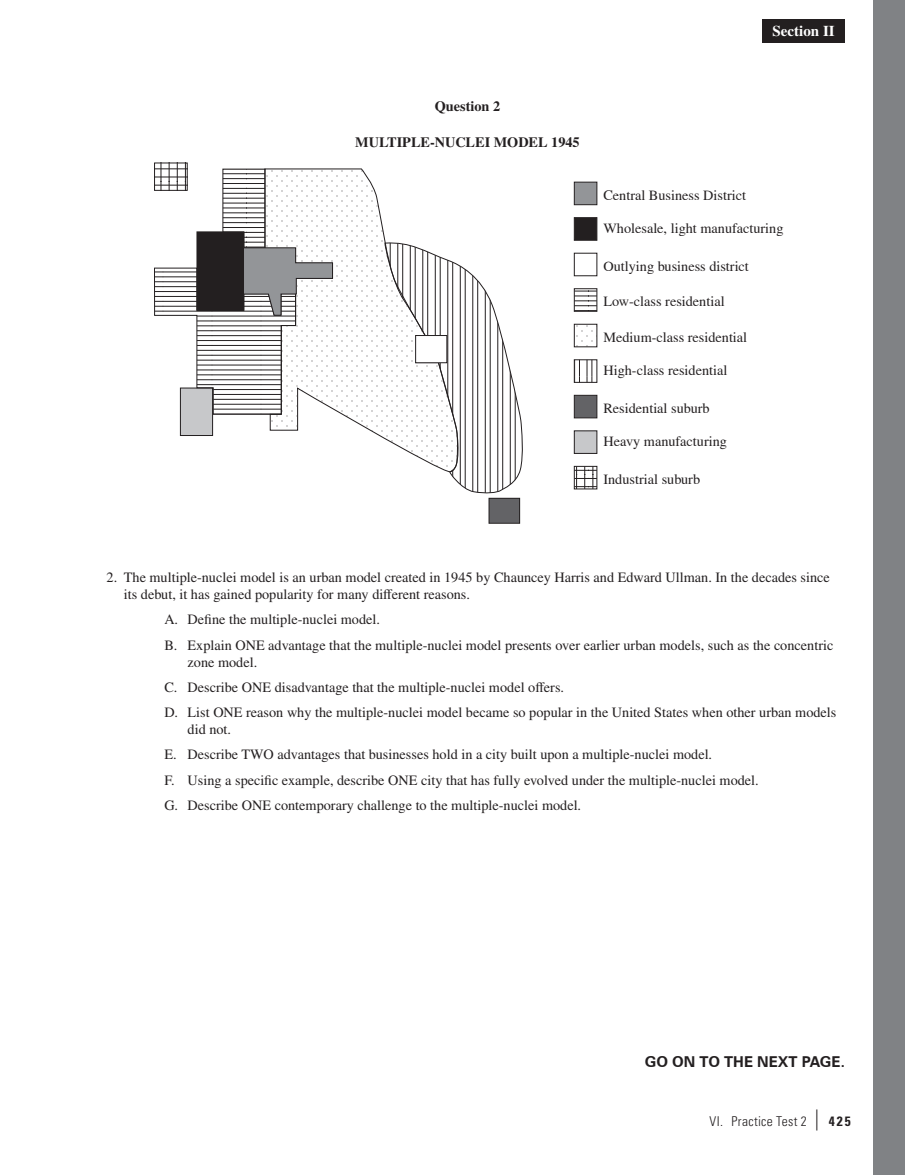
<style>
.page{position:relative;width:905px;height:1175px;background:#fff}
.page>*{position:absolute;margin:0;border:0;box-sizing:border-box;transform-origin:0 0}
.t1{font:700 15px "Zurich BT";color:#231f20}
.t2{font:700 15px "Times LT Pro";color:#fff}
.t3{font:14.25px/25.2px "Times LT Pro";color:#231f20}
.t4{font:14.25px "Times";color:#231f20}
.t5{font:700 14.25px "Times LT Pro";color:#231f20}
.t6{font:300 condensed 13.5px "Univers LT Pro";letter-spacing:.025em;color:#231f20}
.s1{font-weight:400;font-size:21px}
.s2{font-weight:700}
</style>
<div class="page">
<div style="left:873px;top:0;width:31px;height:1174px;background:#808285"></div>
<div style="left:762px;top:20px;width:82px;height:23px;background:#231f20"></div>
<div style="left:574px;top:182px;width:23px;height:23px;background:#939598"></div>
<div style="left:574px;top:182px;width:23px;height:23px;border:1px solid #231f20"></div>
<div style="left:574px;top:218px;width:23px;height:22px;background:#231f20"></div>
<div style="left:574px;top:217px;width:23px;height:24px;border:1px solid #231f20"></div>
<div style="left:574px;top:253px;width:23px;height:23px;border:1px solid #231f20"></div>
<svg style="left:574px;top:289px;width:23px;height:22px"></svg>
<div style="left:574px;top:288px;width:23px;height:24px;border:1px solid #231f20"></div>
<svg style="left:574px;top:324px;width:23px;height:23px"></svg>
<div style="left:574px;top:324px;width:23px;height:23px;border:1px solid #231f20"></div>
<svg style="left:160px;top:165px;width:26px;height:3px"></svg>
<div style="left:154px;top:163px;width:34px;height:28px;border:1px solid #231f20"></div>
<div style="left:180px;top:388px;width:32px;height:47px;background:#c7c8ca"></div>
<div style="left:180px;top:388px;width:33px;height:48px;border:1px solid #231f20"></div>
<svg style="left:269px;top:168px;width:117px;height:271px"></svg>
<svg style="left:384px;top:242px;width:139px;height:252px"></svg>
<div style="left:489px;top:498px;width:30px;height:25px;background:#636366"></div>
<div style="left:488px;top:498px;width:32px;height:25px;border:1px solid #231f20"></div>
<div style="left:574px;top:431px;width:23px;height:22px;background:#c7c8ca"></div>
<div style="left:574px;top:430px;width:23px;height:24px;border:1px solid #231f20"></div>
<div style="left:574px;top:395px;width:23px;height:23px;background:#636366"></div>
<div style="left:574px;top:395px;width:23px;height:23px;border:1px solid #231f20"></div>
<svg style="left:574px;top:360px;width:23px;height:22px"></svg>
<div style="left:574px;top:359px;width:23px;height:24px;border:1px solid #231f20"></div>
<svg style="left:574px;top:466px;width:23px;height:23px"></svg>
<div style="left:574px;top:466px;width:23px;height:23px;border:1px solid #231f20"></div>
<svg style="left:154px;top:168px;width:179px;height:247px"></svg>
<div style="left:415px;top:335px;width:32px;height:28px;background:#fff"></div>
<div style="left:415px;top:335px;width:32px;height:28px;border:1px solid #231f20"></div>
<p class="t2" style="left:772px;top:22px;width:64px">Section II</p>
<p class="t5" style="left:435px;top:98px;width:67px">Question 2</p>
<p class="t5" style="left:355px;top:133px;width:226px">MULTIPLE-NUCLEI MODEL 1945</p>
<p class="t4" style="left:603px;top:187px;width:144px">Central Business District</p>
<p class="t4" style="left:603px;top:220px;width:181px">Wholesale, light manufacturing</p>
<p class="t4" style="left:603px;top:258px;width:147px">Outlying business district</p>
<p class="t4" style="left:603px;top:293px;width:123px">Low-class residential</p>
<p class="t4" style="left:603px;top:329px;width:145px">Medium-class residential</p>
<p class="t4" style="left:603px;top:362px;width:125px">High-class residential</p>
<p class="t4" style="left:603px;top:400px;width:108px">Residential suburb</p>
<p class="t4" style="left:603px;top:433px;width:125px">Heavy manufacturing</p>
<p class="t4" style="left:603px;top:471px;width:98px">Industrial suburb</p>
<p class="t3" style="left:124px;top:568px;width:707px;line-height:17.1px;text-indent:-17px">2. The multiple-nuclei model is an urban model created in 1945 by Chauncey Harris and Edward Ullman. In the decades since its debut, it has gained popularity for many different reasons.</p>
<p class="t3" style="left:164px;top:607px;width:670px">A. Define the multiple-nuclei model.<br>B. Explain ONE advantage that the multiple-nuclei model presents over earlier urban models, such as the concentric</p>
<p class="t3" style="left:164px;top:649px;width:673px;text-indent:23px">zone model.<br>C. Describe ONE disadvantage that the multiple-nuclei model offers.<br>D. List ONE reason why the multiple-nuclei model became so popular in the United States when other urban models</p>
<p class="t3" style="left:164px;top:716px;width:596px;text-indent:23px">did not.<br>E. Describe TWO advantages that businesses hold in a city built upon a multiple-nuclei model.<br>F. Using a specific example, describe ONE city that has fully evolved under the multiple-nuclei model.<br>G. Describe ONE contemporary challenge to the multiple-nuclei model.</p>
<p class="t1" style="left:644px;top:1052px;width:202px">GO ON TO THE NEXT PAGE.</p>
<p class="t6" style="left:709px;top:1111px;width:143px">VI. Practice Test 2 <span class="s1">|</span> <span class="s2">425</span></p>
</div>
